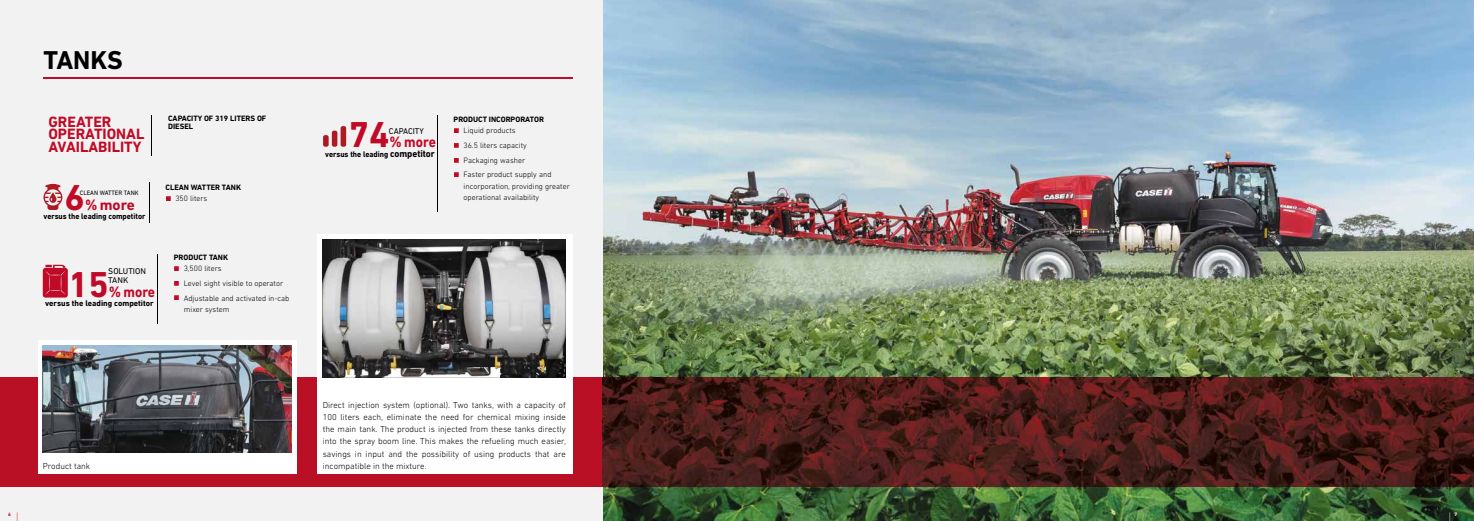
<style>
.page{position:relative;width:1474px;height:521px;background:#fff}
.page>*{position:absolute;margin:0;border:0;box-sizing:border-box;transform-origin:0 0}
.t1{font:700 36.66px "DIN Next LT Pro";color:#c10a27}
.t2{font:700 26.25px "DIN Next LT Pro";letter-spacing:-.005em;color:#000}
.t3{font:700 15.22px/12.5px "DIN Next LT Pro";color:#c10a27}
.t4{font:300 8.75px/12.2px "DIN Next LT Pro";color:#000;text-align:justify}
.t5{font:8.58px/9.1px "DIN Next LT Pro";color:#000}
.t6{font:700 8.31px "DIN Next LT Pro";color:#000;scale:.93 1}
.t7{font:700 8.31px "DIN Next LT Pro";color:#000}
.t8{font:300 7.88px/14.6px "DIN Next LT Pro";color:#000}
.t9{font:700 7.88px "DIN Next LT Pro";color:#000}
.t10{font:6.48px "DIN Next LT Pro";color:#000}
.t11{font:700 5.08px "DIN Next LT Pro";color:#c10a25}
.t12{font:700 5.08px "DIN Next LT Pro";color:#fff}
.s1{font-size:9.97px}
</style>
<div class="page">
<div style="left:0;top:0;width:1473px;height:521px;background:#f2f2f2"></div>
<img style="left:603px;top:0;width:870px;height:521px">
<div style="left:0;top:377px;width:603px;height:109px;background:#ba1025"></div>
<img style="left:603px;top:377px;width:870px;height:109px">
<div style="left:38px;top:340px;width:259px;height:134px;background:#fff"></div>
<div style="left:317px;top:234px;width:255px;height:240px;background:#fff"></div>
<hr style="left:43px;top:77px;width:529px;height:1px;background:#c10a27">
<svg style="left:166px;top:196px;width:5px;height:5px"></svg>
<svg style="left:43px;top:184px;width:19px;height:26px"></svg>
<hr style="left:149px;top:182px;width:1px;height:41px;background:#000">
<svg style="left:454px;top:128px;width:5px;height:5px"></svg>
<svg style="left:454px;top:143px;width:5px;height:5px"></svg>
<svg style="left:454px;top:158px;width:5px;height:5px"></svg>
<svg style="left:454px;top:172px;width:5px;height:5px"></svg>
<div style="left:323px;top:135px;width:5px;height:12px;background:#ad1a23;border-radius:2px"></div>
<div style="left:332px;top:131px;width:5px;height:16px;background:#ad1a23;border-radius:2px"></div>
<div style="left:340px;top:126px;width:6px;height:21px;background:#ad1a23;border-radius:2px"></div>
<hr style="left:437px;top:116px;width:1px;height:96px;background:#000">
<hr style="left:152px;top:115px;width:1px;height:41px;background:#000">
<svg style="left:174px;top:266px;width:5px;height:5px"></svg>
<svg style="left:174px;top:281px;width:5px;height:5px"></svg>
<svg style="left:174px;top:295px;width:5px;height:5px"></svg>
<hr style="left:157px;top:254px;width:1px;height:70px;background:#000">
<svg style="left:43px;top:265px;width:25px;height:33px"></svg>
<svg style="left:323px;top:240px;width:243px;height:138px;background:#828282"></svg>
<img style="left:43px;top:345px;width:249px;height:107px">
<h2 class="t2" style="left:43px;top:45px;width:81px">TANKS</h2>
<p class="t9" style="left:168px;top:114px;width:100px">CAPACITY OF 319 LITERS OF</p>
<h3 class="t3" style="left:48px;top:115px;width:65px">GREATER</h3>
<p class="t9" style="left:168px;top:122px;width:27px">DIESEL</p>
<h3 class="t3" style="left:48px;top:128px;width:98px">OPERATIONAL<br>AVAILABILITY</h3>
<p class="t9" style="left:165px;top:183px;width:77px">CLEAN WATTER TANK</p>
<h1 class="t1" style="left:65px;top:176px;width:22px">6</h1>
<p class="t8" style="left:175px;top:191px;width:33px">350 liters</p>
<p class="t10" style="left:80px;top:189px;width:60px">CLEAN WATTER TANK</p>
<p class="t6" style="left:44px;top:212px;width:111px">versus the leading competitor</p>
<h3 class="t3" style="left:85px;top:198px;width:51px">% more</h3>
<p class="t5" style="left:108px;top:267px;width:39px">SOLUTION<br>TANK</p>
<p class="t7" style="left:45px;top:298px;width:110px">versus the leading competitor</p>
<h1 class="t1" style="left:68px;top:263px;width:42px">15</h1>
<h3 class="t3" style="left:109px;top:286px;width:48px">% more</h3>
<p class="t9" style="left:174px;top:253px;width:56px">PRODUCT TANK</p>
<p class="t8" style="left:184px;top:261px;width:107px">3,500 liters<br>Level sight visible to operator<br>Adjustable and activated in-cab</p>
<p class="t8" style="left:184px;top:302px;width:47px">mixer system</p>
<h1 class="t1" style="left:349px;top:113px;width:42px">74</h1>
<p class="t5" style="left:389px;top:127px;width:36px">CAPACITY</p>
<p class="t6" style="left:325px;top:149px;width:119px">versus the leading <span class="s1">competitor</span></p>
<h3 class="t3" style="left:389px;top:135px;width:48px">% more</h3>
<p class="t9" style="left:453px;top:115px;width:92px">PRODUCT INCORPORATOR</p>
<p class="t8" style="left:463px;top:123px;width:89px">Liquid products<br>36.5 liters capacity<br>Packaging washer<br>Faster product supply and</p>
<p class="t8" style="left:463px;top:180px;width:108px;line-height:11.4px">incorporation, providing greater operational availability</p>
<p class="t4" style="left:323px;top:398px;width:245px">Direct injection system (optional). Two tanks, with a capacity of 100 liters each, eliminate the need for chemical mixing inside the main tank. The product is injected from these tanks directly into the spray boom line. This makes the refueling much easier, savings in input and the possibility of using products that are</p>
<p class="t4" style="left:43px;top:459px;width:49px">Product tank</p>
<p class="t4" style="left:323px;top:459px;width:105px">incompatible in the mixture.</p>
<p class="t11" style="left:8px;top:511px;width:4px">6</p>
<p class="t12" style="left:1454px;top:511px;width:4px">7</p>
</div>
